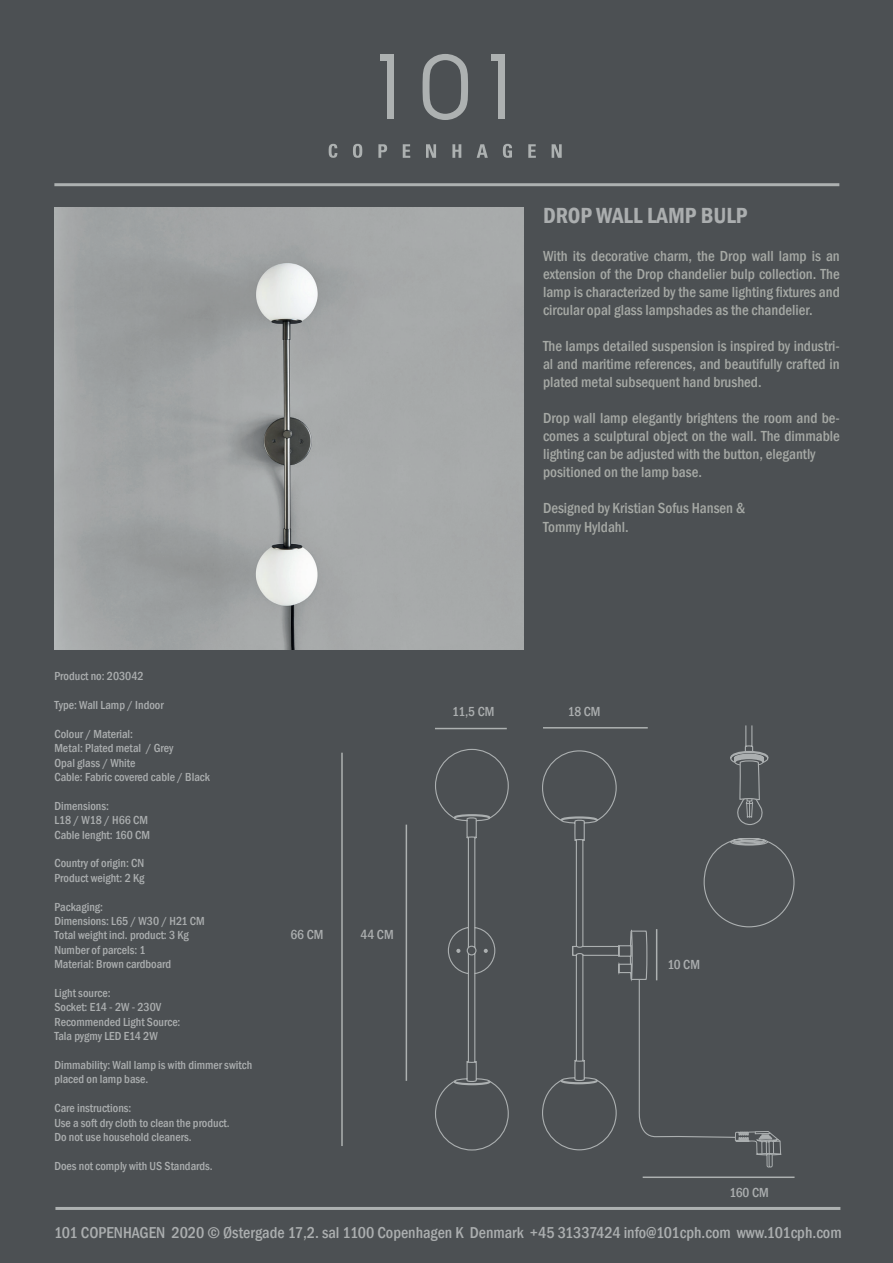
<style>
.page{position:relative;width:893px;height:1263px;background:#4c5053}
.page>*{position:absolute;margin:0;border:0;box-sizing:border-box;transform-origin:0 0}
.t1{font:600 condensed 22.5px "Franklin Gothic";color:#abaeaf}
.t2{font:500 condensed 16.2px "Franklin Gothic";color:#abaeaf}
.t3{font:500 condensed 15px/18px "Franklin Gothic";color:#a6a9a5;text-align:justify}
.t4{font:500 condensed 13.5px "Franklin Gothic";color:#abaeaf}
.t5{font:500 condensed 12px/14.4px "Franklin Gothic";color:#abaeaf}
</style>
<div class="page">
<img style="left:54px;top:207px;width:469px;height:442px">
<svg style="left:423px;top:54px;width:45px;height:66px"></svg>
<div style="left:498px;top:57px;width:7px;height:62px;background:#adb1b1"></div>
<div style="left:491px;top:54px;width:14px;height:7px;background:#adb1b1"></div>
<div style="left:387px;top:57px;width:7px;height:62px;background:#adb1b1"></div>
<div style="left:380px;top:54px;width:14px;height:7px;background:#adb1b1"></div>
<svg style="left:329px;top:144px;width:8px;height:14px"></svg>
<svg style="left:353px;top:144px;width:9px;height:14px"></svg>
<svg style="left:378px;top:144px;width:9px;height:14px"></svg>
<svg style="left:403px;top:144px;width:7px;height:14px"></svg>
<svg style="left:426px;top:144px;width:10px;height:14px"></svg>
<svg style="left:452px;top:144px;width:9px;height:14px"></svg>
<svg style="left:477px;top:144px;width:11px;height:14px"></svg>
<svg style="left:503px;top:144px;width:9px;height:14px"></svg>
<svg style="left:528px;top:144px;width:8px;height:14px"></svg>
<svg style="left:552px;top:144px;width:10px;height:14px"></svg>
<hr style="left:54px;top:183px;width:785px;height:3px;background:#adb1b1">
<hr style="left:55px;top:1207px;width:785px;height:3px;background:#adb1b1">
<hr style="left:341px;top:753px;width:2px;height:393px;background:#adb1b1">
<hr style="left:406px;top:825px;width:1px;height:256px;background:#adb1b1">
<hr style="left:656px;top:929px;width:1px;height:51px;background:#adb1b1">
<hr style="left:643px;top:1176px;width:151px;height:2px;background:#adb1b1">
<hr style="left:435px;top:728px;width:72px;height:1px;background:#adb1b1">
<hr style="left:543px;top:727px;width:105px;height:1px;background:#adb1b1">
<svg style="left:435px;top:748px;width:213px;height:403px"></svg>
<svg style="left:637px;top:978px;width:144px;height:190px"></svg>
<svg style="left:703px;top:838px;width:92px;height:90px"></svg>
<svg style="left:730px;top:725px;width:39px;height:100px"></svg>
<h1 class="t1" style="left:543px;top:200px;width:206px">DROP WALL LAMP BULP</h1>
<p class="t5" style="left:54px;top:669px;width:91px">Product no: 203042</p>
<p class="t5" style="left:54px;top:698px;width:111px">Type: Wall Lamp / Indoor</p>
<p class="t5" style="left:54px;top:726px;width:157px">Colour / Material:<br>Metal: Plated metal / Grey<br>Opal glass / White<br>Cable: Fabric covered cable / Black</p>
<p class="t5" style="left:54px;top:798px;width:97px">Dimensions:<br>L18 / W18 / H66 CM<br>Cable lenght: 160 CM</p>
<p class="t5" style="left:54px;top:856px;width:92px">Country of origin: CN<br>Product weight: 2 Kg</p>
<p class="t5" style="left:54px;top:899px;width:152px">Packaging:<br>Dimensions: L65 / W30 / H21 CM<br>Total weight incl. product: 3 Kg<br>Number of parcels: 1<br>Material: Brown cardboard</p>
<p class="t5" style="left:54px;top:986px;width:128px">Light source:<br>Socket: E14 - 2W - 230V<br>Recommended Light Source:<br>Tala pygmy LED E14 2W</p>
<p class="t5" style="left:54px;top:1058px;width:199px">Dimmability: Wall lamp is with dimmer switch placed on lamp base.</p>
<p class="t5" style="left:54px;top:1101px;width:177px">Care instructions:<br>Use a soft dry cloth to clean the product.<br>Do not use household cleaners.</p>
<p class="t5" style="left:54px;top:1158px;width:160px">Does not comply with US Standards.</p>
<p class="t4" style="left:290px;top:925px;width:35px">66 CM</p>
<p class="t4" style="left:360px;top:925px;width:35px">44 CM</p>
<p class="t3" style="left:543px;top:246px;width:298px">With its decorative charm, the Drop wall lamp is an extension of the Drop chandelier bulp collection. The lamp is characterized by the same lighting fixtures and circular opal glass lampshades as the chandelier.</p>
<p class="t3" style="left:543px;top:336px;width:298px">The lamps detailed suspension is inspired by industri&shy;al and maritime references, and beautifully crafted in plated metal subsequent hand brushed.</p>
<p class="t3" style="left:543px;top:408px;width:298px;text-align:left">Drop wall lamp elegantly brightens the room and be&shy;comes a sculptural object on the wall. The dimmable lighting can be adjusted with the button, elegantly positioned on the lamp base.</p>
<p class="t3" style="left:543px;top:498px;width:204px;line-height:19.8px">Designed by Kristian Sofus Hansen &amp;<br>Tommy Hyldahl.</p>
<p class="t4" style="left:452px;top:702px;width:44px">11,5 CM</p>
<p class="t4" style="left:568px;top:702px;width:34px">18 CM</p>
<p class="t4" style="left:667px;top:955px;width:34px">10 CM</p>
<p class="t4" style="left:729px;top:1183px;width:41px">160 CM</p>
<h2 class="t2" style="left:54px;top:1222px;width:789px">101 COPENHAGEN 2020 © Østergade 17,2. sal 1100 Copenhagen K Denmark +45 31337424 info@101cph.com www.101cph.com</h2>
</div>
